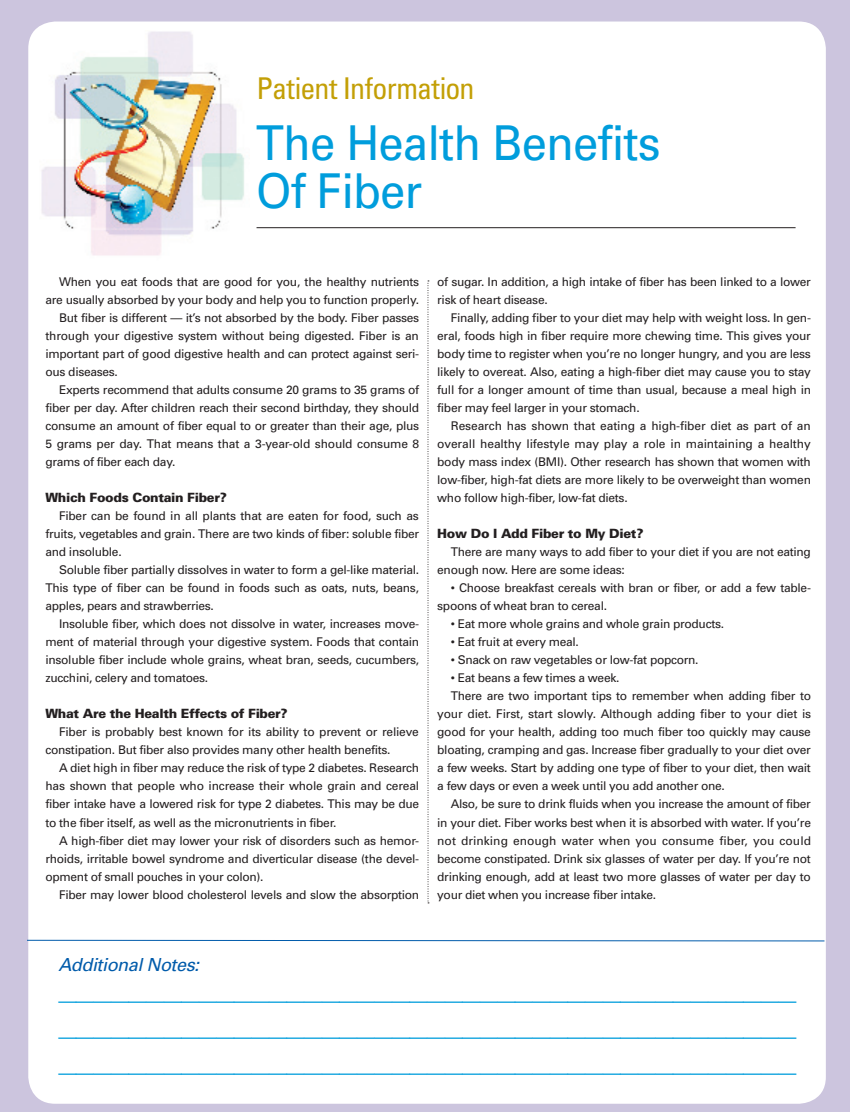
<style>
.page{position:relative;width:850px;height:1112px;background:#fff}
.page>*{position:absolute;margin:0;border:0;box-sizing:border-box;transform-origin:0 0}
.t1{font:48px/48px "Univers";letter-spacing:-.02em;color:#009ddc;scale:.95 1}
.t2{font:condensed 30px "Univers";letter-spacing:-.025em;color:#c39f06}
.t3{font:18px/36px "Univers";color:#009ddc;text-align:justify}
.t4{font:italic 18px "Univers";letter-spacing:-.025em;color:#015bab}
.t5{font:900 12.75px "Univers";letter-spacing:-.025em;color:#231f20}
.t6{font:12px/18px "Univers";letter-spacing:-.025em;color:#231f20;text-align:justify}
.t7{font:12px "Univers";letter-spacing:.005em;color:#231f20}
</style>
<div class="page">
<div style="left:0;top:0;width:849px;height:1111px;background:#ccc5de"></div>
<div style="left:28px;top:22px;width:797px;height:1081px;background:#fff;border-radius:27px"></div>
<hr style="left:256px;top:227px;width:539px;height:1px;background:#231f20">
<svg style="left:27px;top:939px;width:798px;height:2px"></svg>
<img style="left:41px;top:31px;width:204px;height:225px">
<svg style="left:427px;top:280px;width:2px;height:623px"></svg>
<h2 class="t2" style="left:256px;top:69px;width:220px">Patient Information</h2>
<h1 class="t1" style="left:256px;top:118px;width:427px">The Health Benefits<br>Of Fiber</h1>
<p class="t6" style="left:59px;top:272px;width:361px">When you eat foods that are good for you, the healthy nutrients</p>
<p class="t6" style="left:45px;top:290px;width:375px">are usually absorbed by your body and help you to function properly.</p>
<p class="t6" style="left:59px;top:308px;width:362px">But fiber is different — it’s not absorbed by the body. Fiber passes</p>
<p class="t6" style="left:45px;top:326px;width:375px">through your digestive system without being digested. Fiber is an</p>
<p class="t6" style="left:45px;top:344px;width:375px">important part of good digestive health and can protect against seri-</p>
<p class="t6" style="left:45px;top:362px;width:74px">ous diseases.</p>
<p class="t6" style="left:59px;top:380px;width:361px">Experts recommend that adults consume 20 grams to 35 grams of</p>
<p class="t6" style="left:45px;top:398px;width:375px">fiber per day. After children reach their second birthday, they should</p>
<p class="t6" style="left:45px;top:416px;width:375px">consume an amount of fiber equal to or greater than their age, plus</p>
<p class="t6" style="left:45px;top:434px;width:375px">5 grams per day. That means that a 3-year-old should consume 8</p>
<p class="t6" style="left:45px;top:452px;width:131px">grams of fiber each day.</p>
<p class="t5" style="left:45px;top:489px;width:183px">Which Foods Contain Fiber?</p>
<p class="t6" style="left:45px;top:506px;width:375px;text-indent:14px">Fiber can be found in all plants that are eaten for food, such as fruits, vegetables and grain. There are two kinds of fiber: soluble fiber and insoluble.</p>
<p class="t6" style="left:45px;top:560px;width:375px;text-indent:14px">Soluble fiber partially dissolves in water to form a gel-like material.<br>This type of fiber can be found in foods such as oats, nuts, beans, apples, pears and strawberries.</p>
<p class="t6" style="left:45px;top:614px;width:375px;text-indent:14px">Insoluble fiber, which does not dissolve in water, increases move&shy;ment of material through your digestive system. Foods that contain insoluble fiber include whole grains, wheat bran, seeds, cucumbers, zucchini, celery and tomatoes.</p>
<p class="t5" style="left:45px;top:705px;width:244px">What Are the Health Effects of Fiber?</p>
<p class="t6" style="left:45px;top:722px;width:375px;text-indent:14px">Fiber is probably best known for its ability to prevent or relieve constipation. But fiber also provides many other health benefits.</p>
<p class="t6" style="left:45px;top:758px;width:375px;text-indent:14px">A diet high in fiber may reduce the risk of type 2 diabetes. Research has shown that people who increase their whole grain and cereal fiber intake have a lowered risk for type 2 diabetes. This may be due to the fiber itself, as well as the micronutrients in fiber.</p>
<p class="t6" style="left:45px;top:830px;width:375px;text-indent:14px">A high-fiber diet may lower your risk of disorders such as hemor&shy;rhoids, irritable bowel syndrome and diverticular disease (the devel&shy;opment of small pouches in your colon).</p>
<p class="t6" style="left:59px;top:884px;width:362px">Fiber may lower blood cholesterol levels and slow the absorption</p>
<p class="t6" style="left:437px;top:272px;width:375px">of sugar. In addition, a high intake of fiber has been linked to a lower risk of heart disease.</p>
<p class="t6" style="left:437px;top:308px;width:375px;text-indent:14px">Finally, adding fiber to your diet may help with weight loss. In gen&shy;eral, foods high in fiber require more chewing time. This gives your body time to register when you’re no longer hungry, and you are less likely to overeat. Also, eating a high-fiber diet may cause you to stay full for a longer amount of time than usual, because a meal high in fiber may feel larger in your stomach.</p>
<p class="t6" style="left:437px;top:416px;width:375px;text-indent:14px">Research has shown that eating a high-fiber diet as part of an overall healthy lifestyle may play a role in maintaining a healthy body mass index (BMI). Other research has shown that women with low-fiber, high-fat diets are more likely to be overweight than women who follow high-fiber, low-fat diets.</p>
<p class="t5" style="left:437px;top:525px;width:208px">How Do I Add Fiber to My Diet?</p>
<p class="t6" style="left:437px;top:542px;width:375px;text-indent:14px">There are many ways to add fiber to your diet if you are not eating enough now. Here are some ideas:</p>
<p class="t6" style="left:437px;top:578px;width:375px;text-indent:14px">• Choose breakfast cereals with bran or fiber, or add a few table&shy;spoons of wheat bran to cereal.</p>
<p class="t6" style="left:450px;top:614px;width:275px">• Eat more whole grains and whole grain products.</p>
<p class="t6" style="left:450px;top:632px;width:130px">• Eat fruit at every meal.</p>
<p class="t6" style="left:450px;top:650px;width:249px">• Snack on raw vegetables or low-fat popcorn.</p>
<p class="t6" style="left:450px;top:668px;width:170px">• Eat beans a few times a week.</p>
<p class="t6" style="left:450px;top:686px;width:362px">There are two important tips to remember when adding fiber to</p>
<p class="t6" style="left:437px;top:704px;width:375px">your diet. First, start slowly. Although adding fiber to your diet is</p>
<p class="t6" style="left:437px;top:722px;width:375px">good for your health, adding too much fiber too quickly may cause</p>
<p class="t6" style="left:437px;top:740px;width:375px">bloating, cramping and gas. Increase fiber gradually to your diet over</p>
<p class="t6" style="left:437px;top:758px;width:375px">a few weeks. Start by adding one type of fiber to your diet, then wait</p>
<p class="t6" style="left:437px;top:776px;width:289px">a few days or even a week until you add another one.</p>
<p class="t6" style="left:450px;top:794px;width:361px">Also, be sure to drink fluids when you increase the amount of fiber</p>
<p class="t6" style="left:437px;top:812px;width:375px">in your diet. Fiber works best when it is absorbed with water. If you’re</p>
<p class="t7" style="left:437px;top:832px;width:375px">not drinking enough water when you consume fiber, you could</p>
<p class="t6" style="left:437px;top:848px;width:375px">become constipated. Drink six glasses of water per day. If you’re not</p>
<p class="t6" style="left:437px;top:866px;width:375px">drinking enough, add at least two more glasses of water per day to</p>
<p class="t6" style="left:437px;top:884px;width:220px">your diet when you increase fiber intake.</p>
<h3 class="t4" style="left:58px;top:952px;width:142px">Additional Notes:</h3>
<h3 class="t3" style="left:58px;top:981px;width:739px">—————————————————————————————————————————— —————————————————————————————————————————— ——————————————————————————————————————————</h3>
</div>
